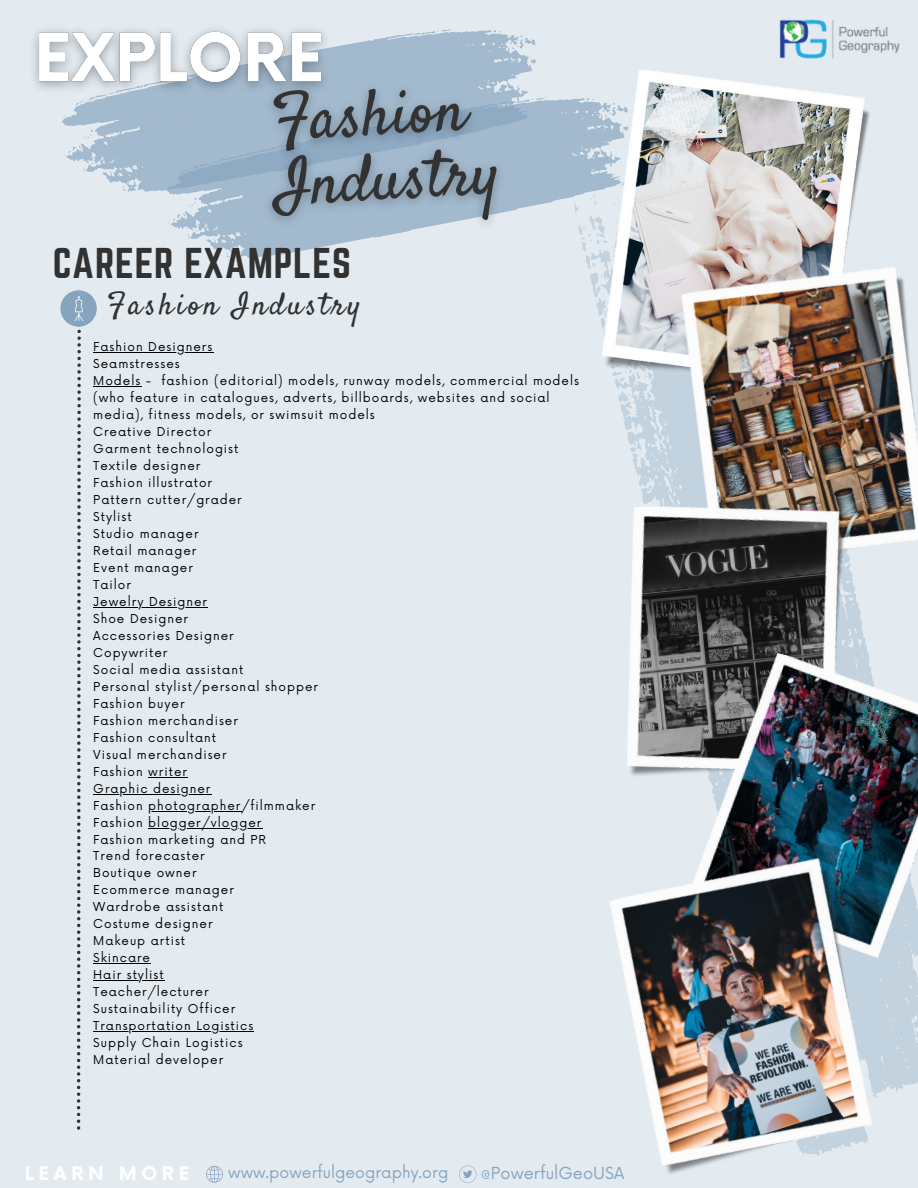
<style>
.page{position:relative;width:918px;height:1188px;background:#e3ebf1}
.page>*{position:absolute;margin:0;border:0;box-sizing:border-box;transform-origin:0 0}
.t1{font:37.65px "Norwester";letter-spacing:.02em;color:#323232}
.t2{font:31.05px "Satisfy";letter-spacing:.1em;color:#323232}
.t3{font:700 18.3px "Now";letter-spacing:.255em;color:#fff}
.t4{font:16.2px "Now";color:#86a4be}
.t5{font:15.6px "Now";color:#86a4be}
.t6{font:12px/17px "Now";letter-spacing:.08em;color:#000}
</style>
<div class="page">
<svg style="left:198px;top:98px;width:405px;height:160px;fill:#a3bace"></svg>
<svg style="left:587px;top:98px;width:7px;height:3px"></svg>
<svg style="left:213px;top:238px;width:3px;height:4px"></svg>
<svg style="left:602px;top:103px;width:1px;height:14px"></svg>
<svg style="left:168px;top:209px;width:30px;height:30px"></svg>
<svg style="left:226px;top:248px;width:7px;height:10px"></svg>
<svg style="left:567px;top:140px;width:351px;height:945px"></svg>
<img style="left:603px;top:71px;width:269px;height:313px">
<img style="left:648px;top:240px;width:270px;height:352px">
<svg style="left:62px;top:30px;width:480px;height:179px;fill:#a3bace"></svg>
<svg style="left:494px;top:30px;width:7px;height:3px"></svg>
<svg style="left:109px;top:171px;width:3px;height:4px"></svg>
<svg style="left:414px;top:29px;width:39px;height:7px"></svg>
<svg style="left:76px;top:102px;width:67px;height:3px"></svg>
<svg style="left:509px;top:35px;width:27px;height:14px"></svg>
<svg style="left:530px;top:56px;width:7px;height:9px"></svg>
<svg style="left:63px;top:130px;width:31px;height:42px"></svg>
<svg style="left:517px;top:85px;width:30px;height:21px"></svg>
<svg style="left:123px;top:182px;width:7px;height:10px"></svg>
<img style="left:601px;top:486px;width:271px;height:307px">
<img style="left:685px;top:646px;width:233px;height:321px">
<svg style="left:206px;top:1166px;width:17px;height:17px"></svg>
<svg style="left:459px;top:1166px;width:17px;height:17px"></svg>
<img style="left:752px;top:19px;width:148px;height:63px">
<img style="left:577px;top:831px;width:335px;height:343px">
<div style="left:60px;top:290px;width:37px;height:37px;background:#86a4be;border-radius:50%"></div>
<svg style="left:74px;top:296px;width:9px;height:834px"></svg>
<hr style="left:93px;top:352px;width:120px;height:1px;background:#000">
<hr style="left:93px;top:386px;width:48px;height:1px;background:#000">
<hr style="left:93px;top:607px;width:115px;height:1px;background:#000">
<hr style="left:148px;top:777px;width:40px;height:1px;background:#000">
<hr style="left:93px;top:794px;width:118px;height:1px;background:#000">
<hr style="left:148px;top:811px;width:93px;height:1px;background:#000">
<hr style="left:148px;top:828px;width:114px;height:1px;background:#000">
<hr style="left:93px;top:963px;width:58px;height:1px;background:#000">
<hr style="left:93px;top:980px;width:72px;height:1px;background:#000">
<hr style="left:93px;top:1031px;width:161px;height:1px;background:#000">
<img style="left:34px;top:29px;width:303px;height:73px">
<img style="left:249px;top:64px;width:268px;height:190px">
<p class="t1" style="left:53px;top:240px;width:300px">CAREER EXAMPLES</p>
<p class="t2" style="left:107px;top:285px;width:255px">Fashion Industry</p>
<p class="t6" style="left:93px;top:339px;width:121px">Fashion Designers</p>
<p class="t6" style="left:93px;top:356px;width:88px">Seamstresses</p>
<p class="t6" style="left:93px;top:373px;width:487px">Models - fashion (editorial) models, runway models, commercial models (who feature in catalogues, adverts, billboards, websites and social media), fitness models, or swimsuit models</p>
<p class="t6" style="left:93px;top:423px;width:120px">Creative Director</p>
<p class="t6" style="left:93px;top:440px;width:147px">Garment technologist</p>
<p class="t6" style="left:93px;top:457px;width:109px">Textile designer</p>
<p class="t6" style="left:93px;top:474px;width:120px">Fashion illustrator</p>
<p class="t6" style="left:93px;top:491px;width:150px">Pattern cutter/grader</p>
<p class="t6" style="left:93px;top:508px;width:40px">Stylist</p>
<p class="t6" style="left:93px;top:525px;width:107px">Studio manager</p>
<p class="t6" style="left:93px;top:542px;width:105px">Retail manager</p>
<p class="t6" style="left:93px;top:559px;width:101px">Event manager</p>
<p class="t6" style="left:93px;top:576px;width:39px">Tailor</p>
<p class="t6" style="left:93px;top:593px;width:115px">Jewelry Designer</p>
<p class="t6" style="left:93px;top:610px;width:96px">Shoe Designer</p>
<p class="t6" style="left:93px;top:627px;width:142px">Accessories Designer</p>
<p class="t6" style="left:93px;top:644px;width:76px">Copywriter</p>
<p class="t6" style="left:93px;top:661px;width:152px">Social media assistant</p>
<p class="t6" style="left:93px;top:678px;width:226px">Personal stylist/personal shopper</p>
<p class="t6" style="left:93px;top:695px;width:93px">Fashion buyer</p>
<p class="t6" style="left:93px;top:712px;width:146px">Fashion merchandiser</p>
<p class="t6" style="left:93px;top:729px;width:124px">Fashion consultant</p>
<p class="t6" style="left:93px;top:746px;width:135px">Visual merchandiser</p>
<p class="t6" style="left:93px;top:763px;width:95px">Fashion writer</p>
<p class="t6" style="left:93px;top:780px;width:119px">Graphic designer</p>
<p class="t6" style="left:93px;top:797px;width:223px">Fashion photographer/filmmaker</p>
<p class="t6" style="left:93px;top:814px;width:170px">Fashion blogger/vlogger</p>
<p class="t6" style="left:93px;top:831px;width:174px">Fashion marketing and PR</p>
<p class="t6" style="left:93px;top:848px;width:113px">Trend forecaster</p>
<p class="t6" style="left:93px;top:865px;width:105px">Boutique owner</p>
<p class="t6" style="left:93px;top:882px;width:142px">Ecommerce manager</p>
<p class="t6" style="left:93px;top:899px;width:132px">Wardrobe assistant</p>
<p class="t6" style="left:93px;top:916px;width:121px">Costume designer</p>
<p class="t6" style="left:93px;top:933px;width:93px">Makeup artist</p>
<p class="t6" style="left:93px;top:950px;width:58px">Skincare</p>
<p class="t6" style="left:93px;top:967px;width:72px">Hair stylist</p>
<p class="t6" style="left:93px;top:984px;width:117px">Teacher/lecturer</p>
<p class="t6" style="left:93px;top:1001px;width:144px">Sustainability Officer</p>
<p class="t6" style="left:93px;top:1018px;width:162px">Transportation Logistics</p>
<p class="t6" style="left:93px;top:1035px;width:151px">Supply Chain Logistics</p>
<p class="t6" style="left:93px;top:1052px;width:131px">Material developer</p>
<p class="t3" style="left:25px;top:1164px;width:166px">LEARN MORE</p>
<p class="t5" style="left:228px;top:1164px;width:222px">www.powerfulgeography.org</p>
<p class="t4" style="left:481px;top:1164px;width:145px">@PowerfulGeoUSA</p>
</div>
